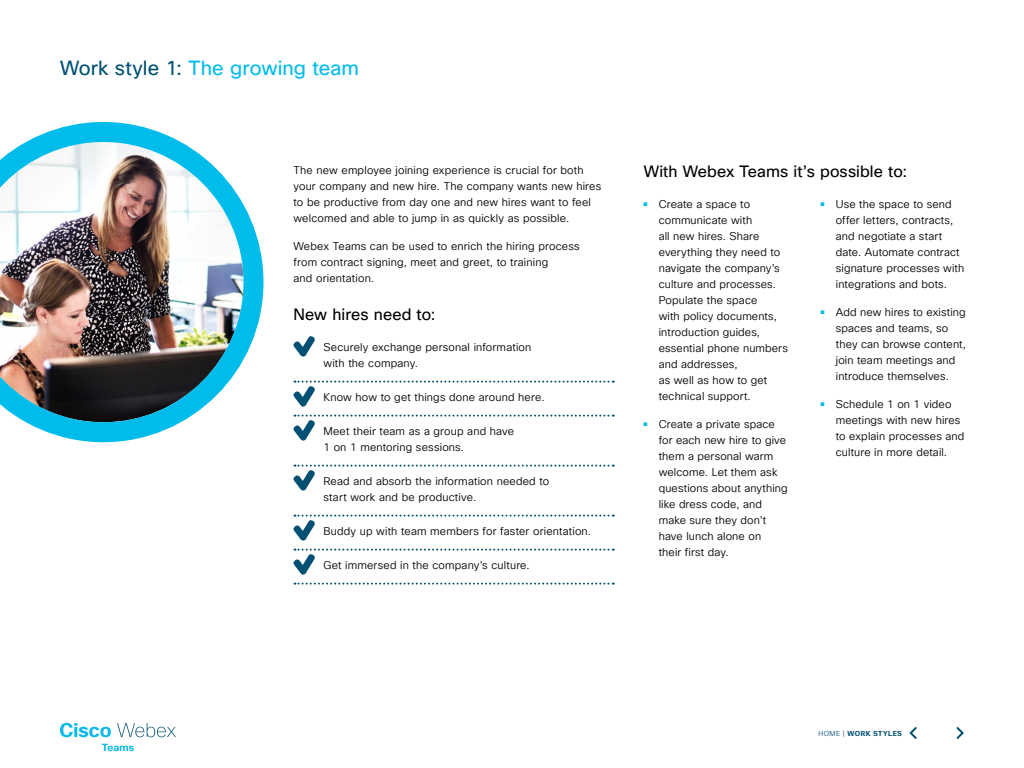
<style>
.page{position:relative;width:1024px;height:768px;background:#fff}
.page>*{position:absolute;margin:0;border:0;box-sizing:border-box;transform-origin:0 0}
.t1{font:20px "Cisco Sans TT";letter-spacing:.005em;color:#00bceb}
.t2{font:16px "Cisco Sans TT";letter-spacing:.005em;color:#000}
.t3{font:11px/16px "Cisco Sans TT Light";letter-spacing:.015em;color:#000}
.t4{font:700 7px "Cisco Sans TT";letter-spacing:.065em;color:#005073}
.s1{color:#005073}
.s2{color:#00bceb}
.s3{font-family:"Cisco Sans TT Light";font-weight:400}
</style>
<div class="page">
<svg style="left:294px;top:583px;width:320px;height:2px"></svg>
<svg style="left:293px;top:336px;width:22px;height:21px"></svg>
<svg style="left:293px;top:381px;width:321px;height:26px"></svg>
<svg style="left:293px;top:415px;width:321px;height:26px"></svg>
<svg style="left:293px;top:465px;width:321px;height:26px"></svg>
<svg style="left:293px;top:515px;width:321px;height:26px"></svg>
<svg style="left:293px;top:549px;width:321px;height:26px"></svg>
<svg style="left:644px;top:202px;width:3px;height:4px"></svg>
<svg style="left:644px;top:422px;width:3px;height:4px"></svg>
<svg style="left:821px;top:202px;width:3px;height:4px"></svg>
<svg style="left:821px;top:310px;width:3px;height:4px"></svg>
<svg style="left:821px;top:402px;width:3px;height:4px"></svg>
<img style="left:0;top:122px;width:264px;height:320px">
<svg style="left:909px;top:727px;width:8px;height:12px"></svg>
<svg style="left:956px;top:727px;width:8px;height:12px"></svg>
<svg style="left:102px;top:744px;width:32px;height:7px"></svg>
<svg style="left:60px;top:723px;width:51px;height:14px"></svg>
<svg style="left:117px;top:723px;width:59px;height:14px"></svg>
<h1 class="t1" style="left:60px;top:55px;width:301px"><span class="s1">Work style 1:</span> The growing team</h1>
<p class="t3" style="left:294px;top:162px;width:309px">The new employee joining experience is crucial for both your company and new hire. The company wants new hires to be productive from day one and new hires want to feel welcomed and able to jump in as quickly as possible.</p>
<p class="t3" style="left:294px;top:238px;width:288px">Webex Teams can be used to enrich the hiring process from contract signing, meet and greet, to training<br>and orientation.</p>
<h2 class="t2" style="left:294px;top:304px;width:144px">New hires need to:</h2>
<p class="t3" style="left:323px;top:339px;width:209px">Securely exchange personal information with the company.</p>
<p class="t3" style="left:323px;top:389px;width:223px">Know how to get things done around here.</p>
<p class="t3" style="left:323px;top:423px;width:192px">Meet their team as a group and have<br>1 on 1 mentoring sessions.</p>
<p class="t3" style="left:323px;top:473px;width:227px">Read and absorb the information needed to start work and be productive.</p>
<p class="t3" style="left:323px;top:523px;width:269px">Buddy up with team members for faster orientation.</p>
<p class="t3" style="left:323px;top:557px;width:208px">Get immersed in the company’s culture.</p>
<h2 class="t2" style="left:644px;top:161px;width:265px">With Webex Teams it’s possible to:</h2>
<p class="t3" style="left:659px;top:196px;width:131px;text-indent:-15px"><span class="s2">•</span> Create a space to communicate with<br>all new hires. Share everything they need to navigate the company’s culture and processes.<br>Populate the space<br>with policy documents, introduction guides, essential phone numbers and addresses,<br>as well as how to get technical support.</p>
<p class="t3" style="left:659px;top:416px;width:130px;text-indent:-15px"><span class="s2">•</span> Create a private space for each new hire to give them a personal warm welcome. Let them ask questions about anything like dress code, and make sure they don’t have lunch alone on<br>their first day.</p>
<p class="t3" style="left:836px;top:196px;width:130px;text-indent:-15px"><span class="s2">•</span> Use the space to send offer letters, contracts, and negotiate a start date. Automate contract signature processes with integrations and bots.</p>
<p class="t3" style="left:836px;top:304px;width:131px;text-indent:-15px"><span class="s2">•</span> Add new hires to existing spaces and teams, so they can browse content, join team meetings and introduce themselves.</p>
<p class="t3" style="left:836px;top:396px;width:130px;text-indent:-15px"><span class="s2">•</span> Schedule 1 on 1 video meetings with new hires to explain processes and culture in more detail.</p>
<p class="t4" style="left:819px;top:729px;width:85px"><span class="s3">HOME |</span> WORK STYLES</p>
</div>
